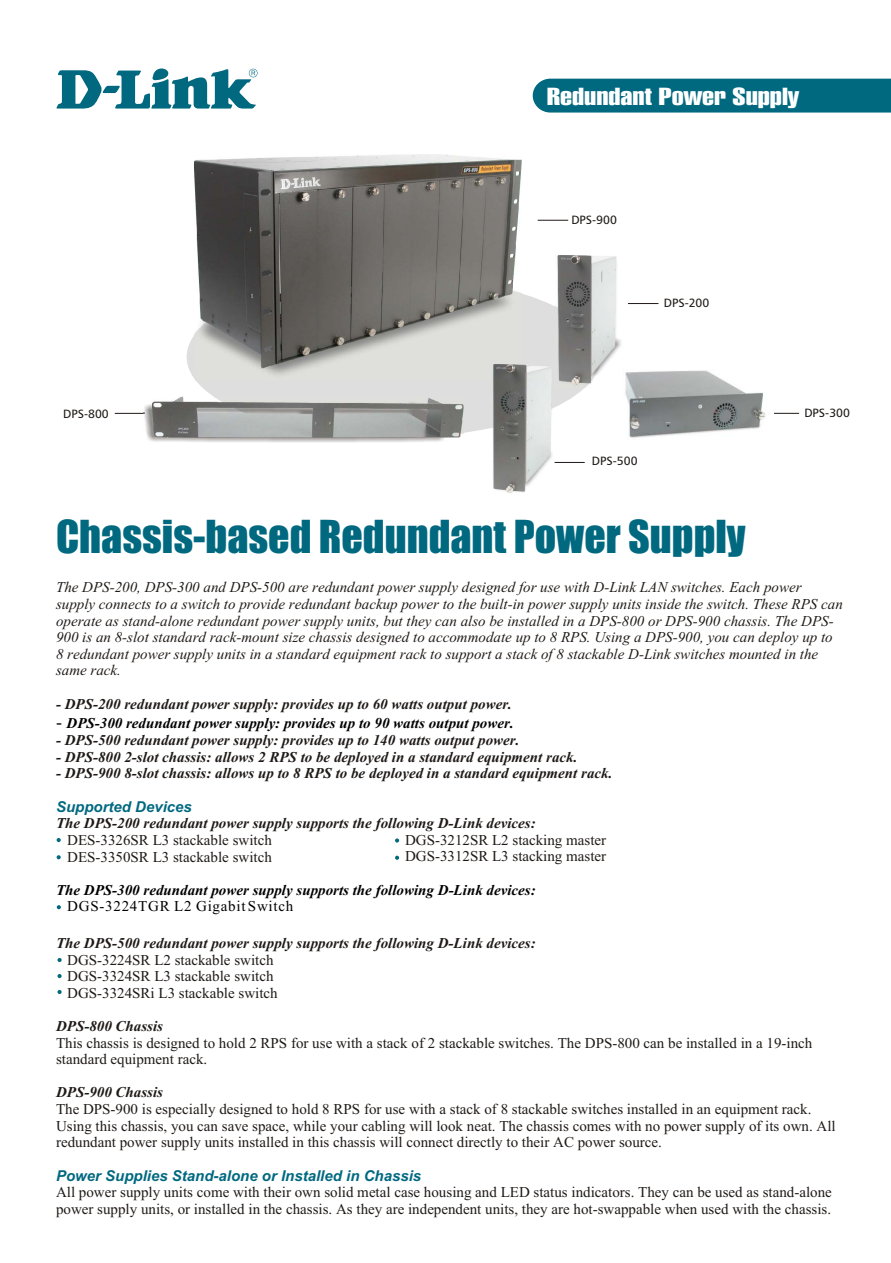
<style>
.page{position:relative;width:891px;height:1263px;background:#fff}
.page>*{position:absolute;margin:0;border:0;box-sizing:border-box;transform-origin:0 0}
.t1{font:42px "Impact";color:#006980}
.t2{font:24px "Swiss 911 X Cm BT";color:#fff;scale:1.48 1}
.t3{font:15px/16.6px "Times New Roman";color:#1f1a17}
.t4{font:italic 15px/16.6px "Times New Roman";color:#1f1a17}
.t5{font:italic 700 15px "Times New Roman";color:#1f1a17}
.t6{font:italic 700 15px "Times New Roman";color:#000}
.t7{font:italic 700 15px "Arial";color:#006980}
.t8{font:15px "Times New Roman";letter-spacing:.05em;color:#000}
.t9{font:12px "Humnst 777 BT";color:#1f1a17}
.s1{font-weight:400;font-style:normal;font-size:18px}
</style>
<div class="page">
<svg style="left:532px;top:78px;width:359px;height:35px;background:#0b6f85"></svg>
<svg style="left:56px;top:68px;width:202px;height:41px"></svg>
<svg style="left:57px;top:838px;width:4px;height:4px"></svg>
<svg style="left:395px;top:838px;width:4px;height:5px"></svg>
<svg style="left:58px;top:958px;width:4px;height:4px"></svg>
<svg style="left:58px;top:990px;width:4px;height:4px"></svg>
<svg style="left:57px;top:855px;width:4px;height:4px"></svg>
<svg style="left:57px;top:905px;width:4px;height:4px"></svg>
<svg style="left:395px;top:856px;width:4px;height:4px"></svg>
<svg style="left:58px;top:974px;width:4px;height:4px"></svg>
<div style="left:187px;top:276px;width:414px;height:162px;background:#dedede;border-radius:50%"></div>
<hr style="left:538px;top:220px;width:30px;height:1px;background:#1f1a17">
<hr style="left:628px;top:303px;width:30px;height:1px;background:#1f1a17">
<hr style="left:769px;top:413px;width:30px;height:1px;background:#1f1a17">
<hr style="left:554px;top:462px;width:31px;height:1px;background:#1f1a17">
<hr style="left:115px;top:413px;width:30px;height:1px;background:#1f1a17">
<img style="left:195px;top:155px;width:327px;height:214px">
<img style="left:491px;top:365px;width:63px;height:128px">
<img style="left:619px;top:339px;width:2px;height:9px">
<img style="left:556px;top:256px;width:63px;height:132px">
<img style="left:144px;top:404px;width:300px;height:39px">
<img style="left:152px;top:397px;width:311px;height:41px">
<img style="left:618px;top:357px;width:156px;height:81px">
<h2 class="t2" style="left:547px;top:87px;width:172px">Redundant Power Supply</h2>
<p class="t9" style="left:63px;top:409px;width:47px">DPS-800</p>
<p class="t9" style="left:571px;top:214px;width:47px">DPS-900</p>
<p class="t9" style="left:664px;top:298px;width:47px">DPS-200</p>
<p class="t9" style="left:592px;top:456px;width:47px">DPS-500</p>
<h1 class="t1" style="left:56px;top:520px;width:691px">Chassis-based Redundant Power Supply</h1>
<p class="t9" style="left:804px;top:408px;width:47px">DPS-300</p>
<p class="t4" style="left:56px;top:580px;width:788px">The DPS-200, DPS-300 and DPS-500 are redundant power supply designed for use with D-Link LAN switches. Each power supply connects to a switch to provide redundant backup power to the built-in power supply units inside the switch. These RPS can operate as stand-alone redundant power supply units, but they can also be installed in a DPS-800 or DPS-900 chassis. The DPS-900 is an 8-slot standard rack-mount size chassis designed to accommodate up to 8 RPS. Using a DPS-900, you can deploy up to 8 redundant power supply units in a standard equipment rack to support a stack of 8 stackable D-Link switches mounted in the same rack.</p>
<p class="t5" style="left:56px;top:698px;width:458px">- DPS-200 redundant power supply: provides up to 60 watts output power.</p>
<p class="t5" style="left:56px;top:735px;width:465px">- DPS-500 redundant power supply: provides up to 140 watts output power.</p>
<p class="t5" style="left:56px;top:752px;width:523px">- DPS-800 2-slot chassis: allows 2 RPS to be deployed in a standard equipment rack.</p>
<p class="t5" style="left:56px;top:768px;width:558px">- DPS-900 8-slot chassis: allows up to 8 RPS to be deployed in a standard equipment rack.</p>
<p class="t5" style="left:56px;top:818px;width:481px">The DPS-200 redundant power supply supports the following D-Link devices:</p>
<p class="t3" style="left:67px;top:833px;width:206px">DES-3326SR L3 stackable switch<br>DES-3350SR L3 stackable switch</p>
<p class="t6" style="left:56px;top:718px;width:459px"><span class="s1">-</span> DPS-300 redundant power supply: provides up to 90 watts output power.</p>
<p class="t7" style="left:56px;top:801px;width:137px">Supported Devices</p>
<p class="t3" style="left:405px;top:833px;width:203px">DGS-3212SR L2 stacking master<br>DGS-3312SR L3 stacking master</p>
<p class="t6" style="left:56px;top:885px;width:481px">The DPS-300 redundant power supply supports the following D-Link devices:</p>
<p class="t8" style="left:67px;top:901px;width:228px">DGS-3224TGR L2 Gigabit Switch</p>
<p class="t5" style="left:56px;top:938px;width:481px">The DPS-500 redundant power supply supports the following D-Link devices:</p>
<p class="t3" style="left:67px;top:953px;width:212px">DGS-3224SR L2 stackable switch<br>DGS-3324SR L3 stackable switch<br>DGS-3324SRi L3 stackable switch</p>
<p class="t5" style="left:56px;top:1021px;width:109px">DPS-800 Chassis</p>
<p class="t3" style="left:56px;top:1036px;width:758px">This chassis is designed to hold 2 RPS for use with a stack of 2 stackable switches. The DPS-800 can be installed in a 19-inch standard equipment rack.</p>
<p class="t5" style="left:56px;top:1087px;width:109px">DPS-900 Chassis</p>
<p class="t3" style="left:56px;top:1102px;width:781px">The DPS-900 is especially designed to hold 8 RPS for use with a stack of 8 stackable switches installed in an equipment rack.<br>Using this chassis, you can save space, while your cabling will look neat. The chassis comes with no power supply of its own. All redundant power supply units installed in this chassis will connect directly to their AC power source.</p>
<p class="t3" style="left:56px;top:1185px;width:777px">All power supply units come with their own solid metal case housing and LED status indicators. They can be used as stand-alone power supply units, or installed in the chassis. As they are independent units, they are hot-swappable when used with the chassis.</p>
<p class="t7" style="left:56px;top:1170px;width:367px">Power Supplies Stand-alone or Installed in Chassis</p>
</div>
